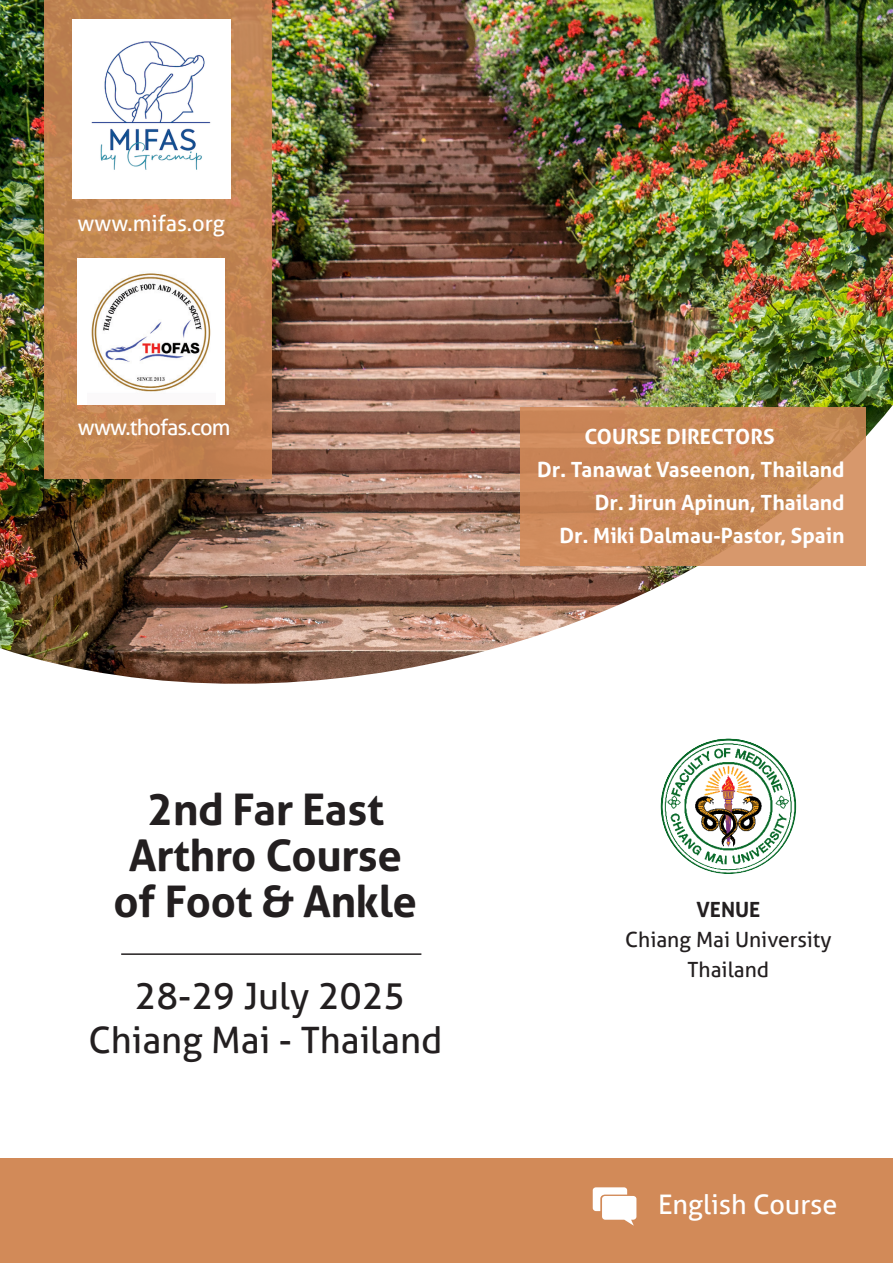
<style>
.page{position:relative;width:893px;height:1263px;background:#fff}
.page>*{position:absolute;margin:0;border:0;box-sizing:border-box;transform-origin:0 0}
.t1{font:700 43.8px "Aller";letter-spacing:-.01em;color:#231f20}
.t2{font:36.45px "Aller";color:#231f20}
.t3{font:27px "Aller";color:#fff}
.t4{font:21.9px "Aller";letter-spacing:-.04em;color:#fff}
.t5{font:21.9px "Aller";color:#fff}
.t6{font:700 21px "Aller";color:#fff}
.t7{font:21px "Aller";color:#231f20}
.t8{font:700 21px "Aller";color:#231f20}
</style>
<div class="page">
<div style="left:0;top:1159px;width:893px;height:104px;background:#d28a58"></div>
<img style="left:0;top:0;width:893px;height:684px">
<hr style="left:121px;top:953px;width:300px;height:2px;background:#231f20">
<svg style="left:593px;top:1187px;width:43px;height:39px"></svg>
<svg style="left:520px;top:407px;width:346px;height:159px;background:#cb8b5b"></svg>
<img style="left:660px;top:738px;width:136px;height:136px;border-radius:68px">
<div style="left:657px;top:735px;width:143px;height:143px;border:4px solid #fff;border-radius:50%"></div>
<svg style="left:45px;top:0;width:227px;height:479px;background:#c68a5a"></svg>
<img style="left:73px;top:19px;width:157px;height:179px">
<div style="left:78px;top:258px;width:147px;height:146px;background:#fff"></div>
<img style="left:91px;top:273px;width:120px;height:119px">
<p class="t5" style="left:78px;top:210px;width:149px">www.mifas.org</p>
<p class="t4" style="left:78px;top:414px;width:154px">www.thofas.com</p>
<p class="t1" style="left:147px;top:781px;width:238px">2nd Far East</p>
<p class="t1" style="left:129px;top:827px;width:275px">Arthro Course</p>
<p class="t1" style="left:114px;top:873px;width:305px">of Foot &amp; Ankle</p>
<p class="t2" style="left:135px;top:974px;width:272px">28-29 July 2025</p>
<p class="t2" style="left:88px;top:1018px;width:356px">Chiang Mai - Thailand</p>
<p class="t6" style="left:584px;top:423px;width:192px">COURSE DIRECTORS</p>
<p class="t6" style="left:537px;top:456px;width:309px">Dr. Tanawat Vaseenon, Thailand</p>
<p class="t6" style="left:595px;top:489px;width:251px">Dr. Jirun Apinun, Thailand</p>
<p class="t6" style="left:559px;top:522px;width:287px">Dr. Miki Dalmau-Pastor, Spain</p>
<p class="t8" style="left:696px;top:896px;width:65px">VENUE</p>
<p class="t7" style="left:625px;top:926px;width:208px">Chiang Mai University</p>
<p class="t7" style="left:688px;top:956px;width:83px">Thailand</p>
<p class="t3" style="left:658px;top:1187px;width:181px">English Course</p>
</div>
